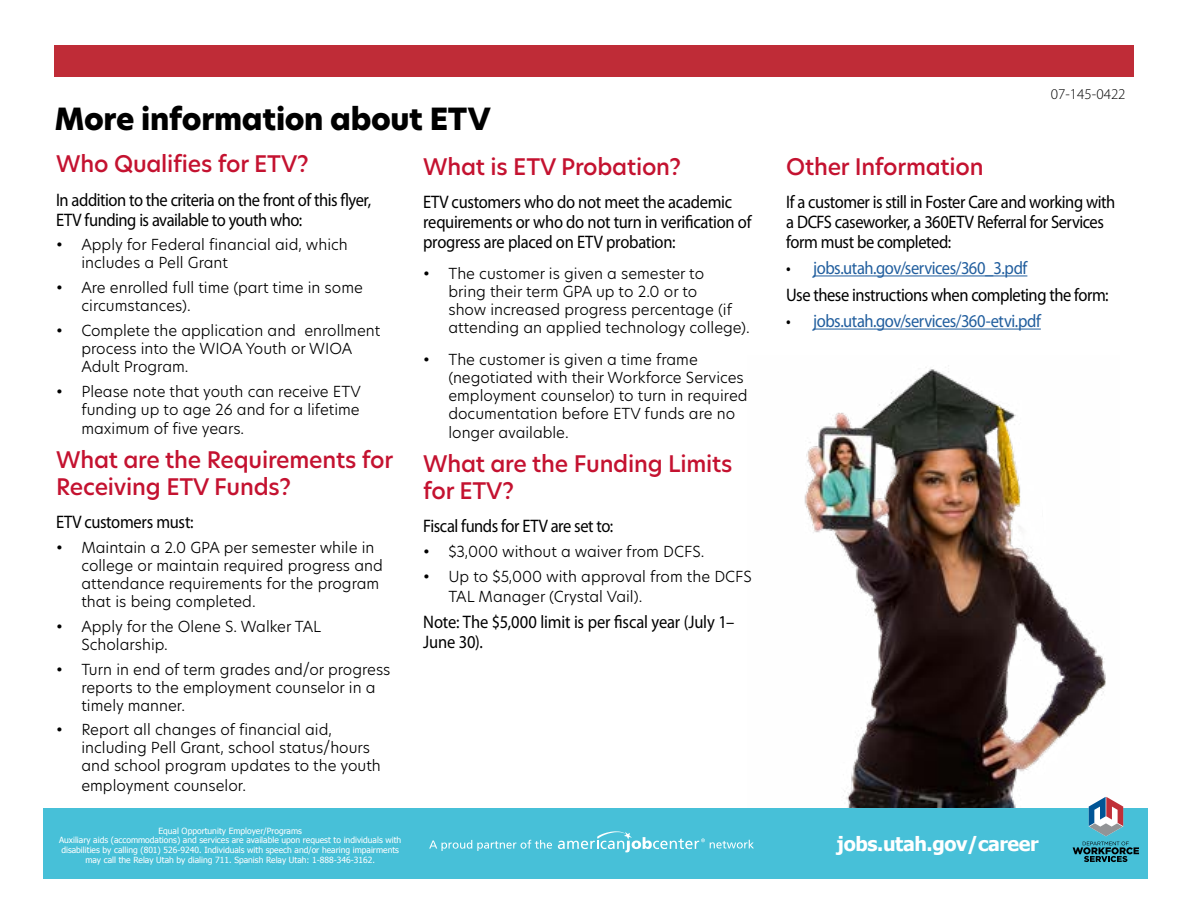
<style>
.page{position:relative;width:1188px;height:918px;background:#fff}
.page>*{position:absolute;margin:0;border:0;box-sizing:border-box;transform-origin:0 0}
.t1{font:800 30px "Hero New";letter-spacing:-.01em;color:#000}
.t2{font:500 22.5px/27px "Hero New";letter-spacing:-.01em;color:#c41230}
.t3{font:700 19.65px "Tahoma";letter-spacing:-.02em;color:#fff}
.t4{font:18.15px/19.8px "Myriad Pro";letter-spacing:-.025em;color:#000;scale:.91 1}
.t5{font:18.15px "Myriad Pro";letter-spacing:-.025em;color:#215e9e;scale:.91 1}
.t6{font:300 15px/18px "Hero New";color:#000}
.t7{font:300 15px "Myriad Pro";color:#000}
.t8{font:8.55px/9.9px "Tahoma";color:#fff;text-align:center}
.s1{color:#215e9e}
.s2{color:#000}
</style>
<div class="page">
<div style="left:54px;top:45px;width:1080px;height:32px;background:#bf2c37"></div>
<div style="left:43px;top:808px;width:1105px;height:70px;background:#47c0d8"></div>
<hr style="left:813px;top:276px;width:214px;height:1px;background:#215e9e">
<hr style="left:813px;top:329px;width:228px;height:1px;background:#215e9e">
<img style="left:804px;top:365px;width:302px;height:443px">
<svg style="left:429px;top:840px;width:123px;height:11px"></svg>
<svg style="left:558px;top:831px;width:196px;height:21px"></svg>
<svg style="left:1089px;top:797px;width:34px;height:39px"></svg>
<svg style="left:1073px;top:842px;width:66px;height:20px"></svg>
<h1 class="t1" style="left:55px;top:98px;width:438px">More information about ETV</h1>
<h2 class="t2" style="left:56px;top:150px;width:254px">Who Qualifies for ETV?</h2>
<p class="t4" style="left:56px;top:190px;width:348px">In addition to the criteria on the front of this flyer,<br>ETV funding is available to youth who:</p>
<p class="t6" style="left:81px;top:235px;width:268px;text-indent:-25px">• Apply for Federal financial aid, which includes a Pell Grant</p>
<p class="t6" style="left:81px;top:278px;width:283px;text-indent:-25px">• Are enrolled full time (part time in some circumstances).</p>
<p class="t6" style="left:81px;top:321px;width:300px;text-indent:-25px">• Complete the application and enrollment process into the WIOA Youth or WIOA<br>Adult Program.</p>
<p class="t6" style="left:56px;top:382px;width:306px;text-align:right">• Please note that youth can receive ETV funding up to age 26 and for a lifetime</p>
<p class="t6" style="left:81px;top:419px;width:164px">maximum of five years.</p>
<h2 class="t2" style="left:56px;top:446px;width:339px">What are the Requirements for<br>Receiving ETV Funds?</h2>
<p class="t4" style="left:56px;top:513px;width:153px">ETV customers must:</p>
<p class="t6" style="left:81px;top:538px;width:303px;text-indent:-25px">• Maintain a 2.0 GPA per semester while in college or maintain required progress and attendance requirements for the program that is being completed.</p>
<p class="t6" style="left:81px;top:617px;width:241px;text-indent:-25px">• Apply for the Olene S. Walker TAL<br>Scholarship.</p>
<p class="t6" style="left:81px;top:660px;width:311px;text-indent:-25px">• Turn in end of term grades and/or progress reports to the employment counselor in a timely manner.</p>
<p class="t6" style="left:81px;top:721px;width:301px;text-indent:-25px">• Report all changes of financial aid, including Pell Grant, school status/hours and school program updates to the youth</p>
<p class="t6" style="left:81px;top:776px;width:166px">employment counselor.</p>
<h2 class="t2" style="left:423px;top:153px;width:260px">What is ETV Probation?</h2>
<p class="t4" style="left:423px;top:192px;width:362px">ETV customers who do not meet the academic requirements or who do not turn in verification of progress are placed on ETV probation:</p>
<p class="t6" style="left:448px;top:264px;width:303px;text-indent:-25px">• The customer is given a semester to<br>bring their term GPA up to 2.0 or to<br>show increased progress percentage (if attending an applied technology college).</p>
<p class="t6" style="left:448px;top:350px;width:301px;text-indent:-25px">• The customer is given a time frame (negotiated with their Workforce Services employment counselor) to turn in required documentation before ETV funds are no</p>
<p class="t6" style="left:448px;top:424px;width:122px">longer available.</p>
<h2 class="t2" style="left:423px;top:450px;width:311px">What are the Funding Limits for ETV?</h2>
<p class="t4" style="left:423px;top:517px;width:210px">Fiscal funds for ETV are set to:</p>
<p class="t6" style="left:423px;top:542px;width:283px">• $3,000 without a waiver from DCFS.</p>
<p class="t6" style="left:448px;top:566px;width:305px;line-height:19.8px;text-indent:-25px">• Up to $5,000 with approval from the DCFS<br>TAL Manager (Crystal Vail).</p>
<p class="t4" style="left:423px;top:613px;width:343px">Note: The $5,000 limit is per fiscal year (July 1–<br>June 30).</p>
<p class="t8" style="left:59px;top:825px;width:344px">Equal Opportunity Employer/Programs<br>Auxiliary aids (accommodations) and services are available upon request to individuals with disabilities by calling (801) 526-9240. Individuals with speech and/or hearing impairments may call the Relay Utah by dialing 711. Spanish Relay Utah: 1-888-346-3162.</p>
<p class="t7" style="left:1051px;top:85px;width:76px">07-145-0422</p>
<h2 class="t2" style="left:786px;top:153px;width:199px">Other Information</h2>
<p class="t4" style="left:786px;top:192px;width:363px">If a customer is still in Foster Care and working with a DCFS caseworker, a 360ETV Referral for Services form must be completed:</p>
<p class="t4" style="left:786px;top:255px;width:356px;line-height:26.5px">• <span class="s1">jobs.utah.gov/services/360_3.pdf<br></span>Use these instructions when completing the form:</p>
<p class="t5" style="left:786px;top:311px;width:281px"><span class="s2">•</span> jobs.utah.gov/services/360-etvi.pdf</p>
<h3 class="t3" style="left:837px;top:830px;width:203px">jobs.utah.gov/career</h3>
</div>
